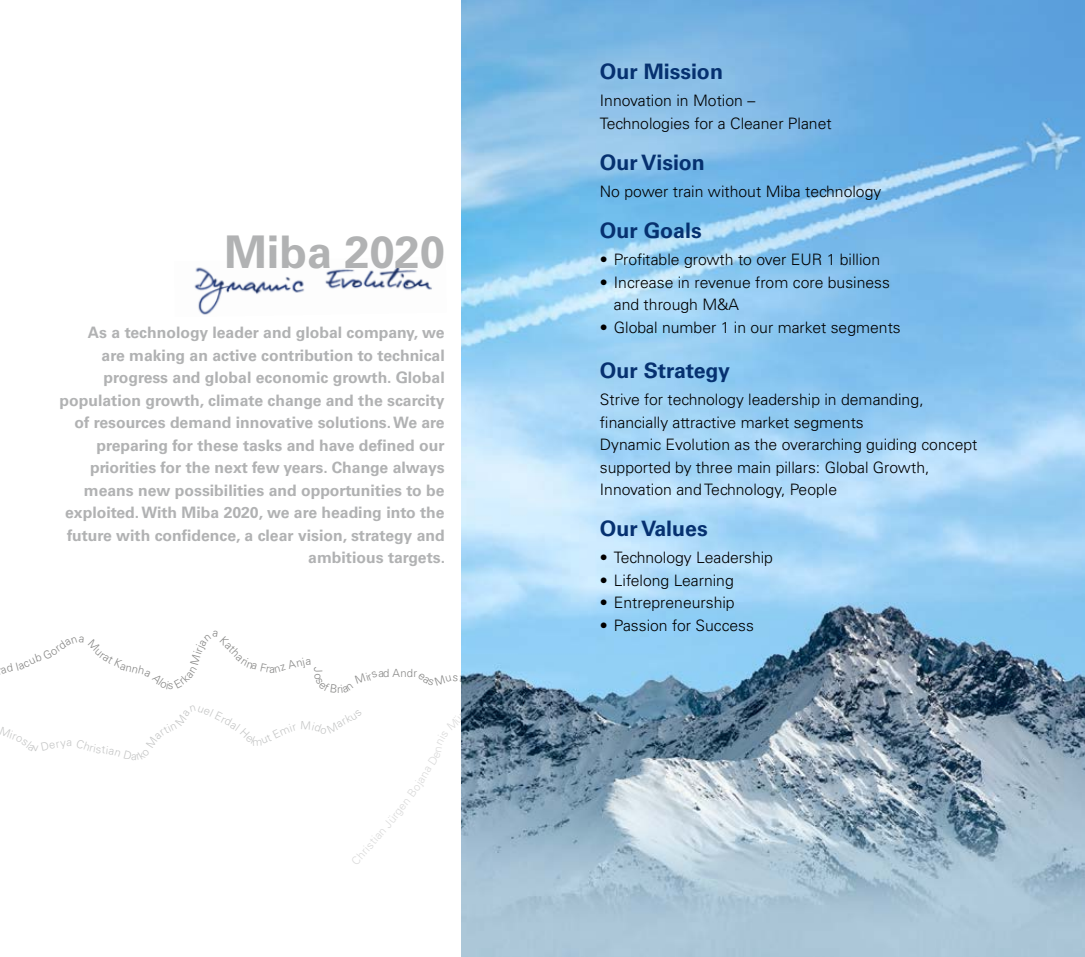
<style>
.page{position:relative;width:1085px;height:957px;background:#fff}
.page>*{position:absolute;margin:0;border:0;box-sizing:border-box;transform-origin:0 0}
.t1{font:700 45px "Univers LT Pro 65";color:#b1b2b3}
.t2{font:700 21.38px "Univers LT Std";color:#063170}
.t3{font:300 15.75px/22.5px "Univers LT Std";color:#000}
.t4{font:700 15.75px/22.5px "Univers LT Pro 65";color:#b1b2b3;text-align:right}
.t5{font:300 11.25px "Univers LT Pro 45";letter-spacing:.02em;color:#878786}
.t6{font:300 11.25px "Univers LT Pro 45";color:#dadada}
.t7{font:300 11.25px "Univers LT Pro 45";color:#c5c6c6}
</style>
<div class="page">
<img style="left:461px;top:0;width:623px;height:957px">
<img style="left:194px;top:266px;width:238px;height:49px">
<svg style="left:461px;top:672px;width:2px;height:14px"></svg>
<svg style="left:461px;top:714px;width:1px;height:109px"></svg>
<h1 class="t1" style="left:224px;top:225px;width:222px">Miba 2020</h1>
<p class="t4" style="left:60px;top:321px;width:387px">As a technology leader and global company, we<br>are making an active contribution to technical progress and global economic growth. Global population growth, climate change and the scarcity of resources demand innovative solutions. We are preparing for these tasks and have defined our priorities for the next few years. Change always means new possibilities and opportunities to be exploited. With Miba 2020, we are heading into the future with confidence, a clear vision, strategy and ambitious targets.</p>
<p class="t7" style="left:66px;top:735px;width:7px">a</p>
<p class="t5" style="left:168px;top:678px;width:7px">s</p>
<p class="t5" style="left:232px;top:639px;width:23px;rotate:46deg">atha</p>
<p class="t5" style="left:337px;top:682px;width:5px">r</p>
<p class="t5" style="left:378px;top:666px;width:40px">ad Andr</p>
<p class="t6" style="left:354px;top:853px;width:48px;rotate:-49deg">hristian J</p>
<h2 class="t2" style="left:600px;top:59px;width:124px">Our Mission</h2>
<p class="t3" style="left:600px;top:90px;width:233px">Innovation in Motion –<br>Technologies for a Cleaner Planet</p>
<h2 class="t2" style="left:600px;top:150px;width:106px">Our Vision</h2>
<p class="t3" style="left:600px;top:180px;width:283px">No power train without Miba technology</p>
<h2 class="t2" style="left:600px;top:218px;width:103px">Our Goals</h2>
<p class="t3" style="left:600px;top:248px;width:282px">• Profitable growth to over EUR 1 billion</p>
<p class="t3" style="left:613px;top:271px;width:277px;text-indent:-14px">• Increase in revenue from core business and through M&amp;A</p>
<p class="t3" style="left:600px;top:316px;width:302px">• Global number 1 in our market segments</p>
<h2 class="t2" style="left:600px;top:358px;width:132px">Our Strategy</h2>
<p class="t3" style="left:600px;top:388px;width:379px">Strive for technology leadership in demanding, financially attractive market segments<br>Dynamic Evolution as the overarching guiding concept supported by three main pillars: Global Growth, Innovation and Technology, People</p>
<h2 class="t2" style="left:600px;top:516px;width:109px">Our Values</h2>
<p class="t3" style="left:600px;top:546px;width:174px">• Technology Leadership</p>
<p class="t3" style="left:600px;top:569px;width:135px">• Lifelong Learning</p>
<p class="t3" style="left:600px;top:591px;width:136px">• Entrepreneurship</p>
<p class="t3" style="left:600px;top:614px;width:156px">• Passion for Success</p>
</div>
